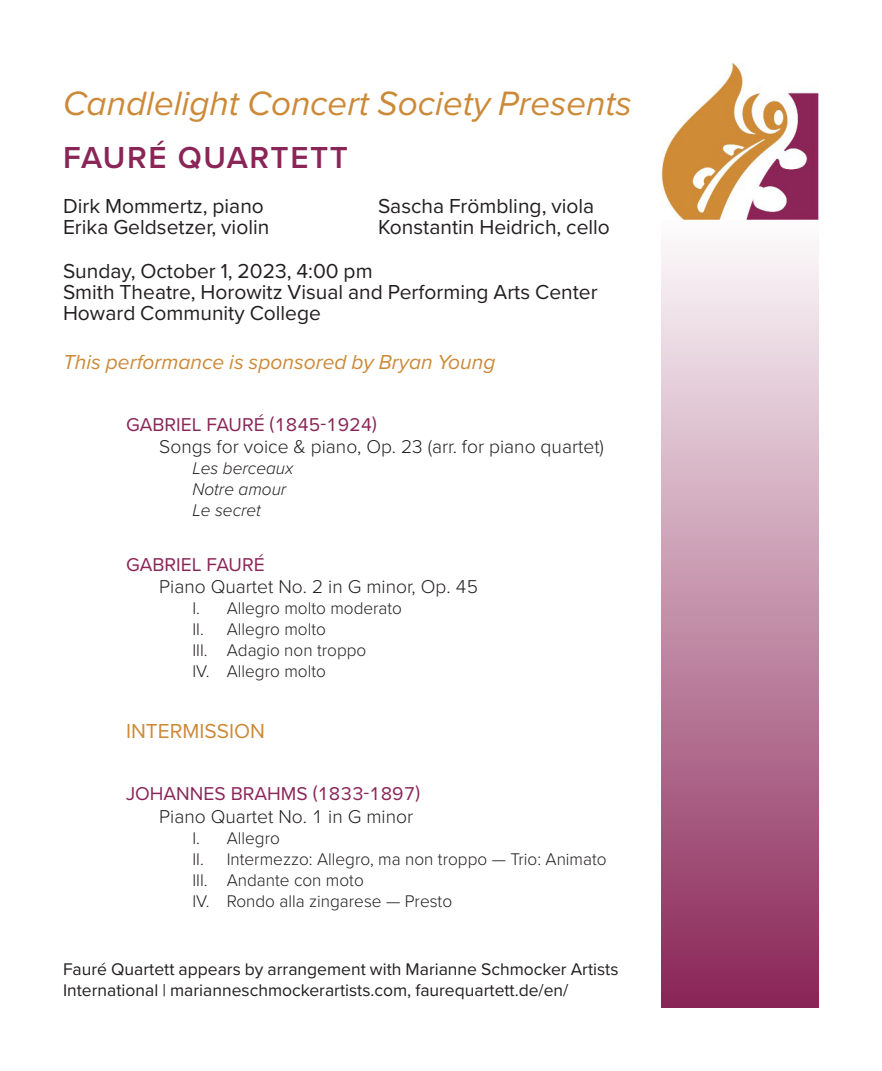
<style>
.page{position:relative;width:882px;height:1071px;background:#fff}
.page>*{position:absolute;margin:0;border:0;box-sizing:border-box;transform-origin:0 0}
.Italic_Titles{font:italic 35px "Proxima Nova";color:#cc8a39}
.Program_Page_Sponsor_Intermission{font:600 31.5px "Proxima Nova";letter-spacing:.05em;color:#8a2557}
.Normal_List_No_Spacing{font:21px "Proxima Nova";color:#231f20}
.Italic_Titles-2{font:italic 21px "Proxima Nova";color:#cc8a39}
.Program_Page_Sponsor_Intermission-2{font:21px "Proxima Nova";color:#cc8a39}
.Program_Page_Composition{font:300 19.25px "Proxima Nova";color:#231f20}
.Program_Page_Composer{font:19.25px "Proxima Nova";color:#8a2557}
.Program_Page_Indent_Movement{font:300 17.5px "Proxima Nova";color:#231f20}
.Normal_List_No_Spacing-2{font:17.5px/20.1px "Proxima Nova";color:#231f20}
.Program_Page_Indent_Movement-2{font:italic 300 17.5px "Proxima Nova";color:#231f20}
</style>
<div class="page">
<div style="left:662px;top:215px;width:157px;height:793px;background:linear-gradient(to bottom,#fdfcfd,#8a2557)"></div>
<img style="left:662px;top:63px;width:157px;height:156px">
<p class="Italic_Titles" style="left:63px;top:77px;width:570px">Candlelight Concert Society Presents</p>
<p class="Program_Page_Sponsor_Intermission" style="left:63px;top:134px;width:287px">FAURÉ QUARTETT</p>
<p class="Normal_List_No_Spacing" style="left:63px;top:190px;width:202px">Dirk Mommertz, piano</p>
<p class="Normal_List_No_Spacing" style="left:378px;top:190px;width:218px">Sascha Frömbling, viola</p>
<p class="Normal_List_No_Spacing" style="left:63px;top:211px;width:208px">Erika Geldsetzer, violin</p>
<p class="Normal_List_No_Spacing" style="left:378px;top:211px;width:234px">Konstantin Heidrich, cello</p>
<p class="Normal_List_No_Spacing" style="left:63px;top:256px;width:311px">Sunday, October 1, 2023, 4:00 pm</p>
<p class="Normal_List_No_Spacing" style="left:63px;top:277px;width:536px">Smith Theatre, Horowitz Visual and Performing Arts Center</p>
<p class="Normal_List_No_Spacing" style="left:63px;top:298px;width:260px">Howard Community College</p>
<p class="Italic_Titles-2" style="left:63px;top:346px;width:434px">This performance is sponsored by Bryan Young</p>
<p class="Program_Page_Composer" style="left:126px;top:410px;width:253px">GABRIEL FAURÉ (1845-1924)</p>
<p class="Program_Page_Composition" style="left:159px;top:433px;width:446px">Songs for voice &amp; piano, Op. 23 (arr. for piano quartet)</p>
<p class="Program_Page_Indent_Movement-2" style="left:192px;top:456px;width:102px">Les berceaux</p>
<p class="Program_Page_Indent_Movement-2" style="left:192px;top:477px;width:95px">Notre amour</p>
<p class="Program_Page_Indent_Movement-2" style="left:192px;top:498px;width:70px">Le secret</p>
<p class="Program_Page_Composer" style="left:126px;top:550px;width:140px">GABRIEL FAURÉ</p>
<p class="Program_Page_Composition" style="left:159px;top:573px;width:320px">Piano Quartet No. 2 in G minor, Op. 45</p>
<p class="Program_Page_Indent_Movement" style="left:192px;top:596px;width:211px">I. Allegro molto moderato</p>
<p class="Program_Page_Indent_Movement" style="left:192px;top:617px;width:135px">II. Allegro molto</p>
<p class="Program_Page_Indent_Movement" style="left:192px;top:638px;width:175px">III. Adagio non troppo</p>
<p class="Program_Page_Indent_Movement" style="left:192px;top:659px;width:135px">IV. Allegro molto</p>
<p class="Program_Page_Sponsor_Intermission-2" style="left:126px;top:716px;width:141px">INTERMISSION</p>
<p class="Program_Page_Composer" style="left:126px;top:780px;width:296px">JOHANNES BRAHMS (1833-1897)</p>
<p class="Program_Page_Composition" style="left:159px;top:802px;width:255px">Piano Quartet No. 1 in G minor</p>
<p class="Program_Page_Indent_Movement" style="left:192px;top:825px;width:89px">I. Allegro</p>
<p class="Program_Page_Indent_Movement" style="left:192px;top:846px;width:416px">II. Intermezzo: Allegro, ma non troppo — Trio: Animato</p>
<p class="Program_Page_Indent_Movement" style="left:192px;top:867px;width:173px">III. Andante con moto</p>
<p class="Program_Page_Indent_Movement" style="left:192px;top:888px;width:261px">IV. Rondo alla zingarese — Presto</p>
<p class="Normal_List_No_Spacing-2" style="left:63px;top:959px;width:557px">Fauré Quartett appears by arrangement with Marianne Schmocker Artists<br>International | marianneschmockerartists.com, faurequartett.de/en/</p>
</div>
